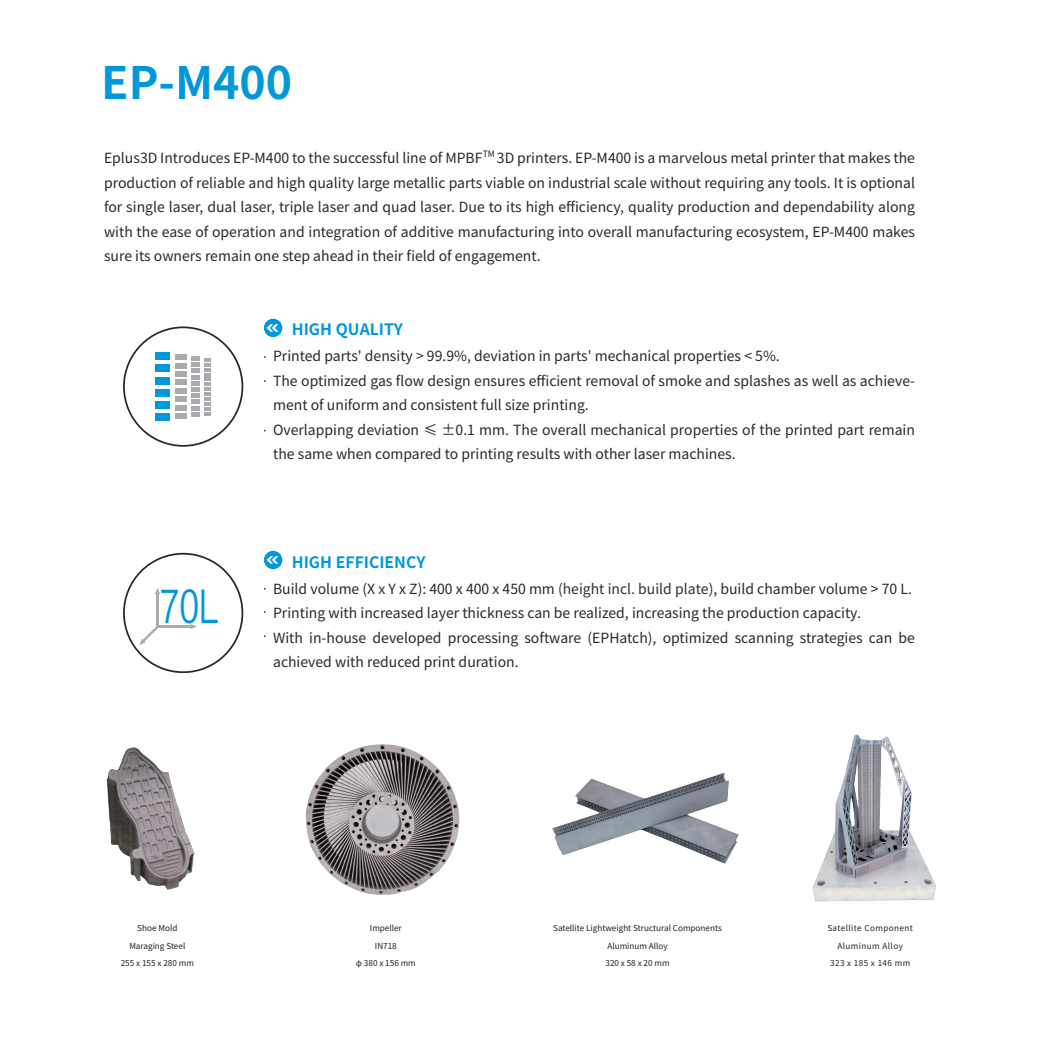
<style>
.page{position:relative;width:1042px;height:1042px;background:#fff}
.page>*{position:absolute;margin:0;border:0;box-sizing:border-box;transform-origin:0 0}
.t1{font:700 44.62px "Source Han Sans SC";color:#0097db}
.t2{font:42px "FZLTHJW GB1 0";color:#0097db;scale:.74 1}
.t3{font:700 20.65px "Microsoft Ya Hei";color:#fff}
.t4{font:700 15.75px "Source Han Sans SC";color:#0097db}
.t5{font:14px/24.5px "Source Han Sans SC";color:#2d2624}
.t6{font:8.75px "Source Han Sans SC";color:#231f20}
.t7{font:8.22px/17.5px "Source Han Sans SC";color:#231f20;text-align:center}
.t8{font:8.22px/17.5px "Source Han Sans SC";letter-spacing:.05em;color:#231f20;text-align:center}
.s1{color:#312f30}
</style>
<div class="page">
<div style="left:264px;top:319px;width:18px;height:18px;background:#0097db;border-radius:50%"></div>
<div style="left:264px;top:551px;width:18px;height:18px;background:#0097db;border-radius:50%"></div>
<div style="left:155px;top:352px;width:15px;height:8px;background:#0097db"></div>
<div style="left:155px;top:365px;width:15px;height:7px;background:#0097db"></div>
<div style="left:155px;top:377px;width:15px;height:7px;background:#0097db"></div>
<div style="left:155px;top:389px;width:15px;height:7px;background:#0097db"></div>
<div style="left:155px;top:401px;width:15px;height:7px;background:#0097db"></div>
<div style="left:155px;top:413px;width:15px;height:8px;background:#0097db"></div>
<div style="left:176px;top:354px;width:11px;height:6px;background:#a9abae"></div>
<div style="left:176px;top:363px;width:11px;height:5px;background:#a9abae"></div>
<div style="left:176px;top:371px;width:11px;height:6px;background:#a9abae"></div>
<div style="left:176px;top:379px;width:11px;height:6px;background:#a9abae"></div>
<div style="left:176px;top:388px;width:11px;height:5px;background:#a9abae"></div>
<div style="left:176px;top:396px;width:11px;height:6px;background:#a9abae"></div>
<div style="left:176px;top:405px;width:11px;height:5px;background:#a9abae"></div>
<div style="left:176px;top:413px;width:11px;height:6px;background:#a9abae"></div>
<div style="left:191px;top:356px;width:9px;height:5px;background:#a9abae"></div>
<svg style="left:191px;top:358px;width:20px;height:58px"></svg>
<div style="left:123px;top:326px;width:120px;height:121px;border:2px solid #2d2624;border-radius:50%"></div>
<hr style="left:156px;top:593px;width:3px;height:35px;background:#a9abae">
<hr style="left:156px;top:625px;width:35px;height:3px;background:#a9abae">
<svg style="left:139px;top:627px;width:19px;height:18px"></svg>
<svg style="left:155px;top:588px;width:5px;height:6px"></svg>
<svg style="left:190px;top:624px;width:7px;height:5px"></svg>
<div style="left:123px;top:553px;width:120px;height:120px;border:2px solid #2d2624;border-radius:50%"></div>
<img style="left:106px;top:747px;width:89px;height:143px">
<img style="left:812px;top:734px;width:125px;height:168px">
<img style="left:552px;top:773px;width:187px;height:91px">
<img style="left:306px;top:744px;width:154px;height:151px">
<h1 class="t1" style="left:101px;top:59px;width:192px">EP-M400</h1>
<p class="t6" style="left:483px;top:148px;width:14px">TM</p>
<p class="t5" style="left:104px;top:146px;width:812px;text-align:justify">Eplus3D Introduces EP-M400 to the successful line of MPBF 3D printers. EP-M400 is a marvelous metal printer that makes the production of reliable and high quality large metallic parts viable on industrial scale without requiring any tools. It is optional for single laser, dual laser, triple laser and quad laser. Due to its high efficiency, quality production and dependability along with the ease of operation and integration of additive manufacturing into overall manufacturing ecosystem, EP-M400 makes sure its owners remain one step ahead in their field of engagement.</p>
<h3 class="t3" style="left:279px;top:344px;width:14px;rotate:-180deg">»</h3>
<p class="t4" style="left:292px;top:321px;width:113px">HIGH QUALITY</p>
<p class="t5" style="left:273px;top:344px;width:643px">Printed parts' density &gt; 99.9%, deviation in parts' mechanical properties &lt; 5%.<br>The optimized gas flow design ensures efficient removal of smoke and splashes as well as achieve&shy;ment of uniform and consistent full size printing.<br>Overlapping deviation ≤ ±0.1 mm. The overall mechanical properties of the printed part remain the same when compared to printing results with other laser machines.</p>
<h2 class="t2" style="left:160px;top:583px;width:82px">70L</h2>
<h3 class="t3" style="left:279px;top:576px;width:14px;rotate:-180deg">»</h3>
<p class="t4" style="left:292px;top:553px;width:135px">HIGH EFFICIENCY</p>
<p class="t5" style="left:273px;top:576px;width:643px">Build volume (X x Y x Z): 400 x 400 x 450 mm <span class="s1">(height incl. build plate)</span>, build chamber volume &gt; 70 L.<br>Printing with increased layer thickness can be realized, increasing the production capacity.<br>With in-house developed processing software (EPHatch), optimized scanning strategies can be achieved with reduced print duration.</p>
<p class="t7" style="left:121px;top:919px;width:75px">Shoe Mold<br>Maraging Steel<br>255 x 155 x 280 mm</p>
<p class="t7" style="left:356px;top:919px;width:61px">Impeller<br>IN718<br>φ 380 x 156 mm</p>
<p class="t7" style="left:553px;top:919px;width:170px">Satellite Lightweight Structural Components<br>Aluminum Alloy<br>320 x 58 x 20 mm</p>
<p class="t8" style="left:827px;top:919px;width:87px">Satellite Component<br>Aluminum Alloy<br>323 x 185 x 146 mm</p>
</div>
